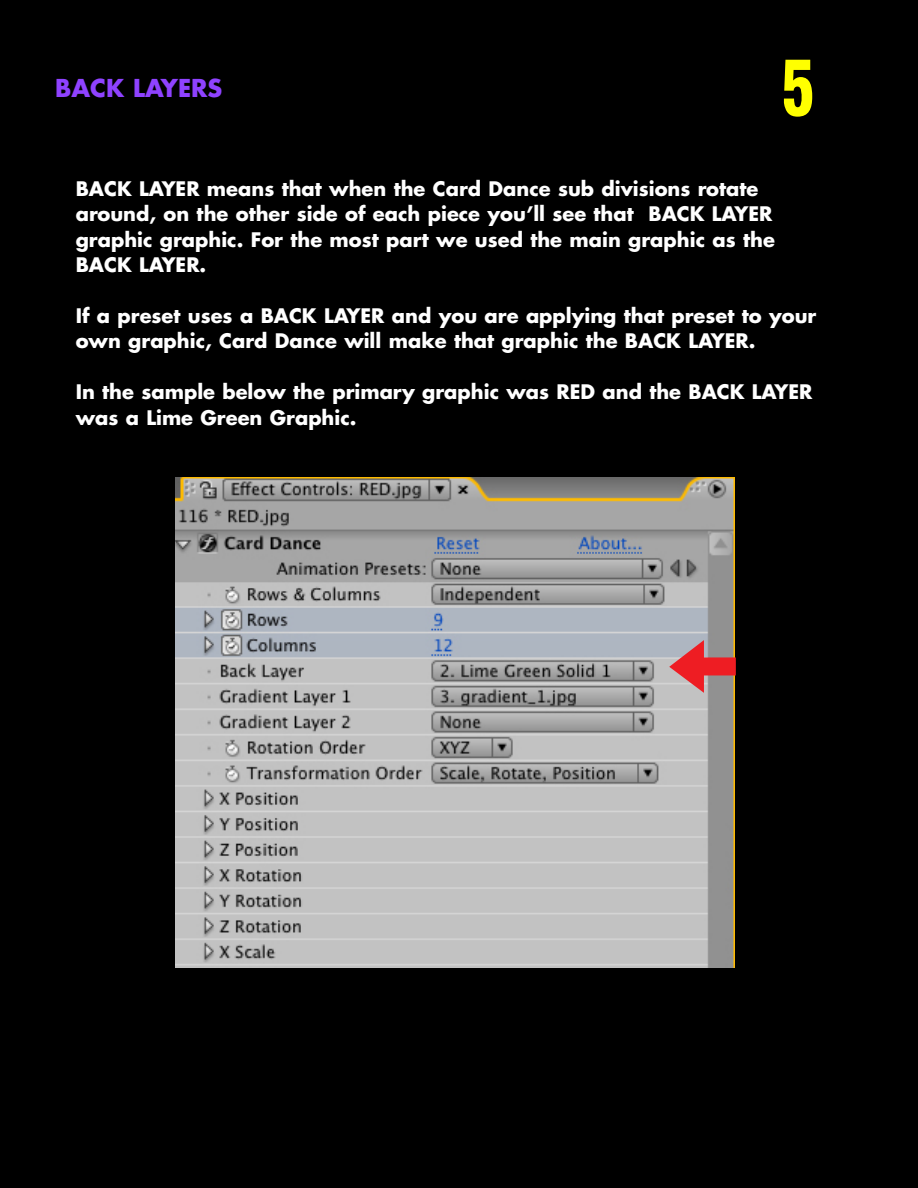
<style>
.page{position:relative;width:918px;height:1188px;background:#000}
.page>*{position:absolute;margin:0;border:0;box-sizing:border-box;transform-origin:0 0}
.t1{font:900 condensed 75.75px "Helvetica";color:#ff0;scale:.84 1}
.t2{font:700 24px "Futura";color:#8f42ff}
.t3{font:700 19.5px/25.3px "Futura";color:#fff}
</style>
<div class="page">
<img style="left:176px;top:478px;width:559px;height:490px">
<svg style="left:669px;top:640px;width:67px;height:53px;background:#c46c6e"></svg>
<p class="t2" style="left:55px;top:77px;width:169px">BACK LAYERS</p>
<h1 class="t1" style="left:782px;top:45px;width:40px">5</h1>
<p class="t3" style="left:76px;top:178px;width:701px">BACK LAYER means that when the Card Dance sub divisions rotate around, on the other side of each piece you’ll see that BACK LAYER graphic graphic. For the most part we used the main graphic as the BACK LAYER.</p>
<p class="t3" style="left:76px;top:305px;width:742px">If a preset uses a BACK LAYER and you are applying that preset to your own graphic, Card Dance will make that graphic the BACK LAYER.</p>
<p class="t3" style="left:76px;top:381px;width:738px">In the sample below the primary graphic was RED and the BACK LAYER was a Lime Green Graphic.</p>
</div>
